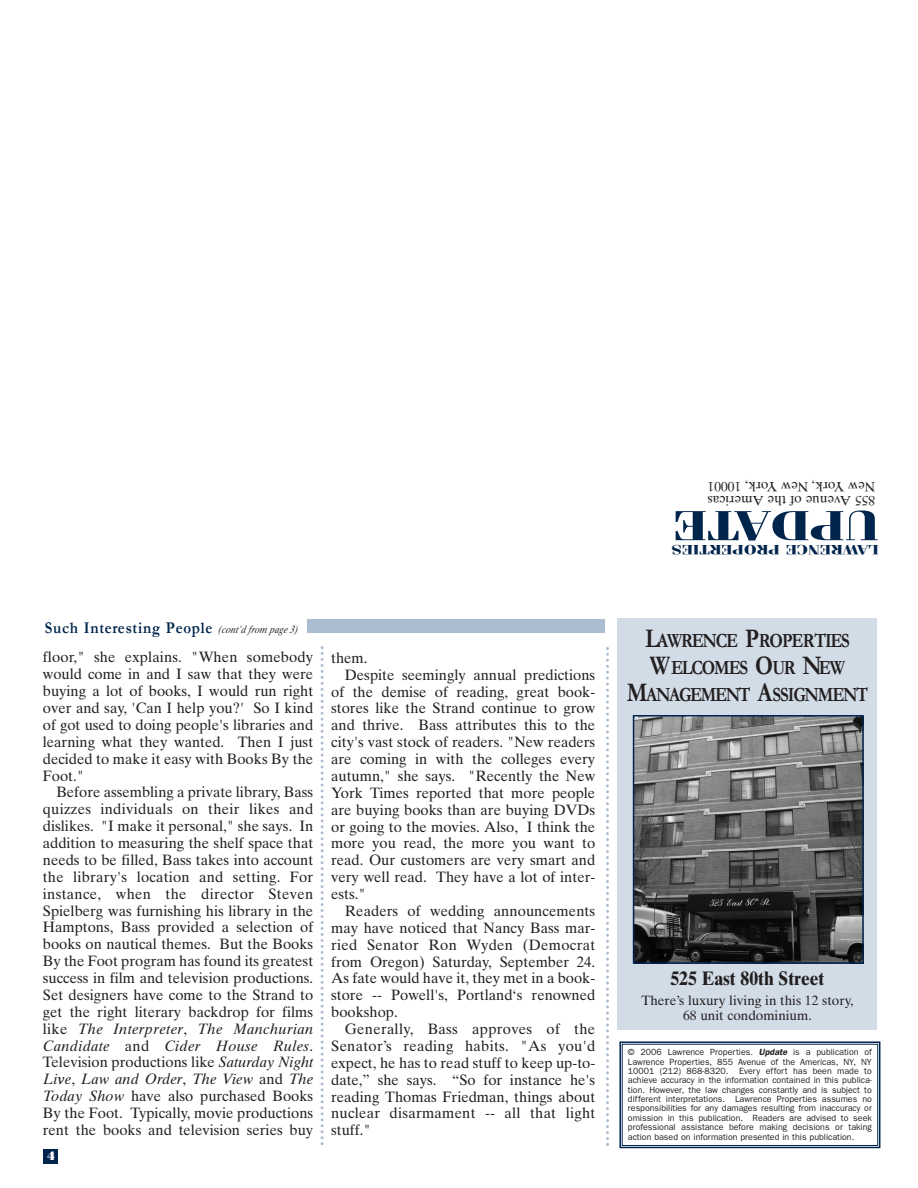
<style>
.page{position:relative;width:918px;height:1188px;background:#fff}
.page>*{position:absolute;margin:0;border:0;box-sizing:border-box;transform-origin:0 0}
.t1{font:700 42px "Fenice";color:#00254c;scale:1.32 1}
.t2{font:700 20.25px/27.2px "Garamond";letter-spacing:-.07em;color:#231f20;text-align:center;scale:.84 1}
.t3{font:700 19.5px "Times Ten";color:#231f20;scale:.9 1}
.t4{font:700 16.5px "Garamond";letter-spacing:.05em;color:#00254c;scale:.9 1}
.t5{font:15px/16.8px "Times Ten";color:#231f20;text-align:justify}
.t6{font:15px "Times Ten";letter-spacing:.02em;color:#231f20}
.t7{font:13.5px/13.5px "Times Ten";color:#231f20}
.t8{font:700 13.5px "Fenice";color:#00254c;scale:1.32 1}
.t9{font:900 12px "Fenice";color:#fff}
.t10{font:9px/9.4px "Franklin Gothic";color:#231f20;text-align:justify}
.s1{font-family:"Times Ten";font-weight:400;font-style:italic;font-size:10.5px;color:#231f20}
.s2{font-style:italic}
.s3{font-size:27px}
.s4{font-weight:600;font-style:italic}
</style>
<div class="page">
<div style="left:44px;top:1149px;width:14px;height:15px;background:#00254c"></div>
<svg style="left:321px;top:646px;width:3px;height:499px"></svg>
<div style="left:619px;top:1041px;width:261px;height:107px;border:2px solid #00254c"></div>
<div style="left:622px;top:1044px;width:256px;height:102px;border:1px solid #00254c"></div>
<svg style="left:606px;top:647px;width:3px;height:499px"></svg>
<div style="left:618px;top:619px;width:259px;height:411px;background:#d2dce7"></div>
<img style="left:636px;top:718px;width:225px;height:243px">
<div style="left:633px;top:715px;width:231px;height:249px;border:2px solid #00254c"></div>
<div style="left:307px;top:619px;width:298px;height:14px;background:#acbcd0"></div>
<p class="t4" style="left:45px;top:619px;width:282px">Such Interesting People <span class="s1">(cont’d from page 3)</span></p>
<p class="t5" style="left:43px;top:650px;width:272px">floor," she explains. "When somebody would come in and I saw that they were buying a lot of books, I would run right over and say, 'Can I help you?' So I kind of got used to doing people's libraries and learning what they wanted. Then I just decided to make it easy with Books By the Foot."</p>
<p class="t5" style="left:43px;top:785px;width:272px;text-indent:14px">Before assembling a private library, Bass quizzes individuals on their likes and dislikes. "I make it personal," she says. In addition to measuring the shelf space that needs to be filled, Bass takes into account the library's location and setting. For instance, when the director Steven Spielberg was furnishing his library in the Hamptons, Bass provided a selection of books on nautical themes. But the Books By the Foot program has found its greatest success in film and television productions.<br>Set designers have come to the Strand to get the right literary backdrop for films like <span class="s2">The Interpreter</span>, <span class="s2">The Manchurian Candidate</span> and <span class="s2">Cider House Rules</span>.<br>Television productions like <span class="s2">Saturday Night Live</span>, <span class="s2">Law and Order</span>, <span class="s2">The View</span> and <span class="s2">The Today Show</span> have also purchased Books By the Foot. Typically, movie productions rent the books and television series buy</p>
<p class="t9" style="left:47px;top:1152px;width:10px">4</p>
<p class="t5" style="left:331px;top:651px;width:38px">them.</p>
<p class="t5" style="left:345px;top:668px;width:252px">Despite seemingly annual predictions</p>
<p class="t5" style="left:331px;top:685px;width:266px">of the demise of reading, great book-</p>
<p class="t5" style="left:331px;top:701px;width:266px">stores like the Strand continue to grow</p>
<p class="t5" style="left:331px;top:718px;width:266px">and thrive. Bass attributes this to the</p>
<p class="t5" style="left:331px;top:735px;width:266px">city's vast stock of readers. "New readers</p>
<p class="t5" style="left:331px;top:752px;width:266px">are coming in with the colleges every</p>
<p class="t5" style="left:331px;top:769px;width:266px">autumn," she says. "Recently the New</p>
<p class="t5" style="left:331px;top:786px;width:266px">York Times reported that more people</p>
<p class="t5" style="left:331px;top:803px;width:266px">are buying books than are buying DVDs</p>
<p class="t5" style="left:331px;top:820px;width:266px">or going to the movies. Also, I think the</p>
<p class="t5" style="left:331px;top:836px;width:266px">more you read, the more you want to</p>
<p class="t5" style="left:331px;top:853px;width:266px">read. Our customers are very smart and</p>
<p class="t5" style="left:331px;top:870px;width:266px">very well read. They have a lot of inter-</p>
<p class="t5" style="left:331px;top:887px;width:36px">ests."</p>
<p class="t5" style="left:345px;top:904px;width:252px">Readers of wedding announcements</p>
<p class="t5" style="left:331px;top:921px;width:266px">may have noticed that Nancy Bass mar-</p>
<p class="t6" style="left:331px;top:939px;width:266px">ried Senator Ron Wyden (Democrat</p>
<p class="t5" style="left:331px;top:955px;width:266px">from Oregon) Saturday, September 24.</p>
<p class="t5" style="left:331px;top:971px;width:266px">As fate would have it, they met in a book-</p>
<p class="t5" style="left:331px;top:988px;width:266px">store -- Powell's, Portland‘s renowned</p>
<p class="t5" style="left:331px;top:1005px;width:68px">bookshop.</p>
<p class="t6" style="left:345px;top:1023px;width:252px">Generally, Bass approves of the</p>
<p class="t6" style="left:331px;top:1040px;width:266px">Senator’s reading habits. "As you'd</p>
<p class="t5" style="left:331px;top:1056px;width:266px">expect, he has to read stuff to keep up-to-</p>
<p class="t5" style="left:331px;top:1073px;width:266px">date,” she says. “So for instance he's</p>
<p class="t5" style="left:331px;top:1090px;width:266px">reading Thomas Friedman, things about</p>
<p class="t6" style="left:331px;top:1108px;width:266px">nuclear disarmament -- all that light</p>
<p class="t5" style="left:331px;top:1123px;width:41px">stuff."</p>
<p class="t7" style="left:875px;top:506px;width:169px;rotate:-180deg">855 Avenue of the Americas<br>New York, New York, 10001</p>
<h1 class="t1" style="left:879px;top:540px;width:158px;rotate:-180deg">UPDATE</h1>
<p class="t8" style="left:879px;top:554px;width:159px;rotate:-180deg">LAWRENCE PROPERTIES</p>
<h2 class="t2" style="left:627px;top:628px;width:289px"><span class="s3">L</span>AWRENCE <span class="s3">P</span>ROPERTIES<br><span class="s3">W</span>ELCOMES <span class="s3">O</span>UR <span class="s3">N</span>EW<br><span class="s3">M</span>ANAGEMENT <span class="s3">A</span>SSIGNMENT</h2>
<h3 class="t3" style="left:671px;top:971px;width:172px">525 East 80th Street</h3>
<p class="t7" style="left:641px;top:994px;width:214px;line-height:15px;text-align:center">There’s luxury living in this 12 story,<br>68 unit condominium.</p>
<p class="t10" style="left:628px;top:1048px;width:245px">© 2006 Lawrence Properties. <span class="s4">Update</span> is a publication of Lawrence Properties, 855 Avenue of the Americas, NY, NY 10001 (212) 868-8320. Every effort has been made to achieve accuracy in the information contained in this publica&shy;tion. However, the law changes constantly and is subject to different interpretations. Lawrence Properties assumes no responsibilities for any damages resulting from inaccuracy or omission in this publication. Readers are advised to seek professional assistance before making decisions or taking action based on information presented in this publication.</p>
</div>
